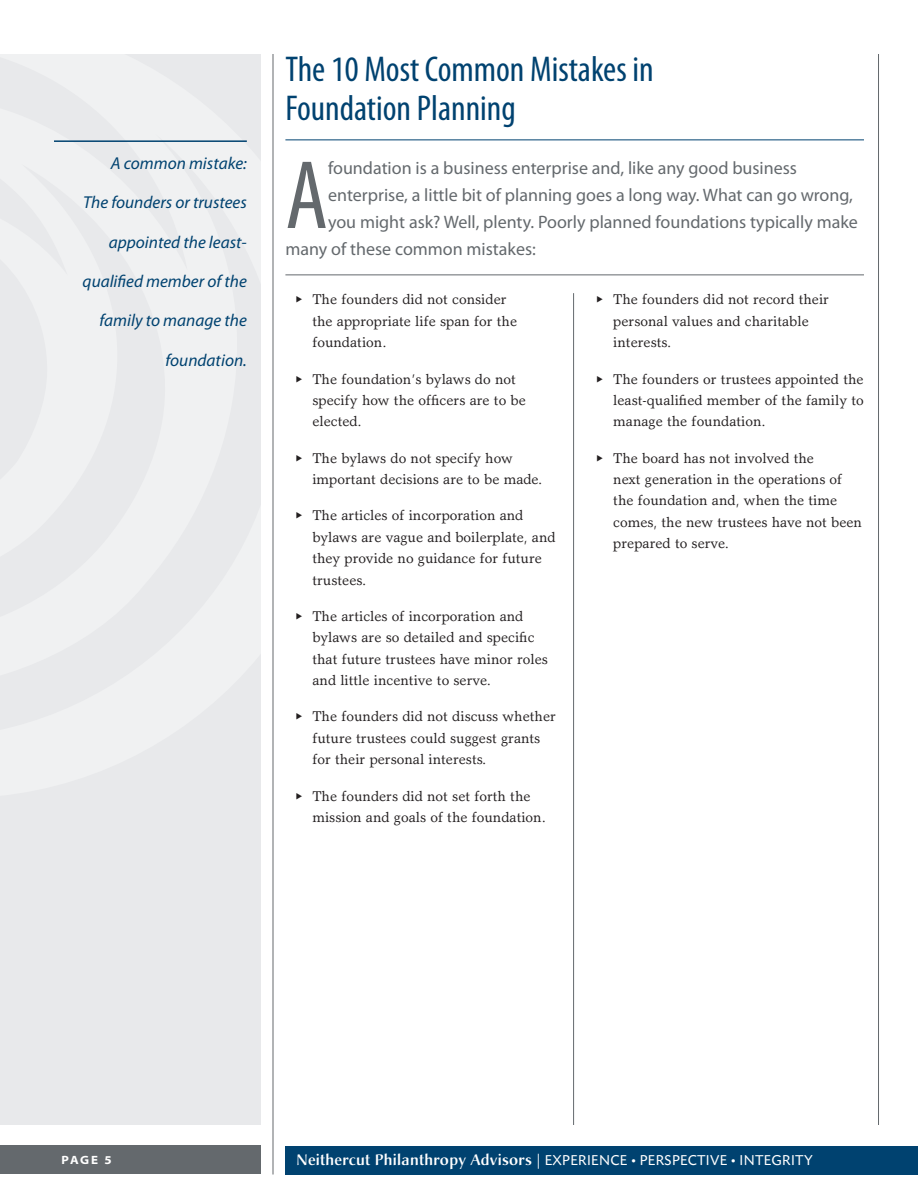
<style>
.page{position:relative;width:918px;height:1188px;background:#fff}
.page>*{position:absolute;margin:0;border:0;box-sizing:border-box;transform-origin:0 0}
.first_para{font:condensed 98.1px "Myriad Pro";color:#64696d}
.headline{font:condensed 36px/39px "Myriad Pro";color:#004270}
.first_para-2{font:18px "Myriad Pro";color:#64696d}
.quote{font:italic 17.25px "Myriad Pro";color:#004270}
.t1{font:500 15px "Christiana";letter-spacing:.02em;color:#fff}
.body_bullets{font:14.25px/21.3px "Garth Graphic";color:#231f20}
.t2{font:700 semi-expanded 12px "Myriad Pro";color:#fff}
.s1{font-family:"Today SB";font-weight:400}
.s2{font-family:"Today SB";font-weight:400;font-size:9.75px}
</style>
<div class="page">
<hr style="left:273px;top:54px;width:1px;height:1121px;background:#64696d">
<hr style="left:878px;top:54px;width:1px;height:1071px;background:#64696d">
<div style="left:285px;top:1146px;width:633px;height:29px;background:#004270"></div>
<div style="left:0;top:1145px;width:261px;height:29px;background:#64696d"></div>
<div style="left:0;top:54px;width:261px;height:1071px;background:#e8e9eb"></div>
<hr style="left:573px;top:293px;width:1px;height:832px;background:#64696d">
<hr style="left:285px;top:140px;width:579px;height:1px;background:#004270">
<hr style="left:285px;top:274px;width:579px;height:1px;background:#64696d">
<hr style="left:54px;top:140px;width:193px;height:2px;background:#004270">
<p class="quote" style="left:111px;top:154px;width:138px">A common mistake:</p>
<p class="quote" style="left:83px;top:193px;width:165px">The founders or trustees</p>
<p class="quote" style="left:109px;top:233px;width:140px">appointed the least-</p>
<p class="quote" style="left:83px;top:272px;width:166px">qualified member of the</p>
<p class="quote" style="left:99px;top:311px;width:149px">family to manage the</p>
<p class="quote" style="left:165px;top:351px;width:83px">foundation.</p>
<p class="headline" style="left:285px;top:50px;width:370px">The 10 Most Common Mistakes in<br>Foundation Planning</p>
<p class="first_para" style="left:285px;top:143px;width:44px">A</p>
<p class="first_para-2" style="left:328px;top:158px;width:470px">foundation is a business enterprise and, like any good business</p>
<p class="first_para-2" style="left:328px;top:185px;width:526px">enterprise, a little bit of planning goes a long way. What can go wrong,</p>
<p class="first_para-2" style="left:328px;top:212px;width:531px">you might ask? Well, plenty. Poorly planned foundations typically make</p>
<p class="first_para-2" style="left:285px;top:239px;width:252px">many of these common mistakes:</p>
<p class="body_bullets" style="left:312px;top:289px;width:206px;text-indent:-18px">◆ The founders did not consider the appropriate life span for the foundation.</p>
<p class="body_bullets" style="left:312px;top:368px;width:215px;text-indent:-18px">◆ The foundation’s bylaws do not specify how the officers are to be elected.</p>
<p class="body_bullets" style="left:312px;top:447px;width:232px;text-indent:-18px">◆ The bylaws do not specify how important decisions are to be made.</p>
<p class="body_bullets" style="left:312px;top:505px;width:245px;text-indent:-18px">◆ The articles of incorporation and bylaws are vague and boilerplate, and they provide no guidance for future trustees.</p>
<p class="body_bullets" style="left:312px;top:605px;width:237px;text-indent:-18px">◆ The articles of incorporation and bylaws are so detailed and specific that future trustees have minor roles and little incentive to serve.</p>
<p class="body_bullets" style="left:312px;top:706px;width:245px;text-indent:-18px">◆ The founders did not discuss whether future trustees could suggest grants for their personal interests.</p>
<p class="body_bullets" style="left:312px;top:785px;width:235px;text-indent:-18px">◆ The founders did not set forth the mission and goals of the foundation.</p>
<p class="body_bullets" style="left:613px;top:289px;width:217px;text-indent:-18px">◆ The founders did not record their personal values and charitable interests.</p>
<p class="body_bullets" style="left:613px;top:368px;width:252px;text-align:justify;text-indent:-18px">◆ The founders or trustees appointed the least-qualified member of the family to manage the foundation.</p>
<p class="body_bullets" style="left:613px;top:447px;width:250px;text-indent:-18px">◆ The board has not involved the<br>next generation in the operations of the foundation and, when the time comes, the new trustees have not been prepared to serve.</p>
<p class="t2" style="left:62px;top:1153px;width:52px">PAGE 5</p>
<p class="t1" style="left:297px;top:1151px;width:518px">Neithercut Philanthropy Advisors | <span class="s1">EXPERIENCE</span> <span class="s2">•</span> <span class="s1">PERSPECTIVE</span> <span class="s2">•</span> <span class="s1">INTEGRITY</span></p>
</div>
